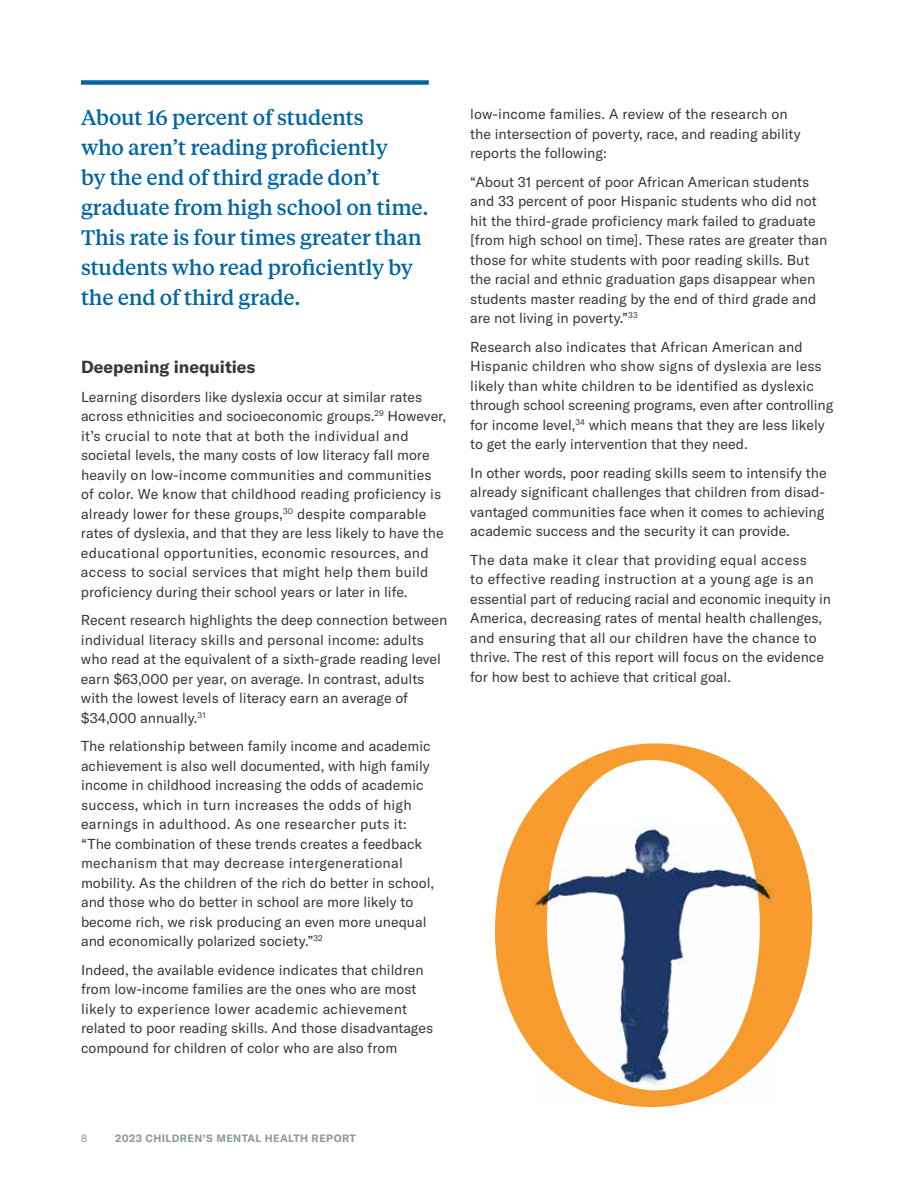
<style>
.page{position:relative;width:918px;height:1188px;background:#fff}
.page>*{position:absolute;margin:0;border:0;box-sizing:border-box;transform-origin:0 0}
.t1{font:500 21px/30px "Tiempos Text";letter-spacing:-.01em;color:#0066a3}
.t2{font:700 17.25px "GT America";color:#383839}
.t3{font:14.25px/19.5px "GT America";color:#383839}
.t4{font:700 10.5px "GT America";letter-spacing:.04em;color:#8e9c9c}
.t5{font:10.5px "GT America";color:#8e9c9c}
</style>
<div class="page">
<div style="left:81px;top:80px;width:348px;height:5px;background:#0066a3"></div>
<svg style="left:495px;top:743px;width:317px;height:306px"></svg>
<img style="left:532px;top:820px;width:244px;height:287px">
<h1 class="t1" style="left:81px;top:101px;width:349px">About 16 percent of students<br>who aren’t reading proficiently<br>by the end of third grade don’t graduate from high school on time.<br>This rate is four times greater than students who read proficiently by the end of third grade.</h1>
<p class="t2" style="left:81px;top:356px;width:176px">Deepening inequities</p>
<p class="t3" style="left:81px;top:387px;width:367px">Learning disorders like dyslexia occur at similar rates across ethnicities and socioeconomic groups.<sup>29</sup> However, it’s crucial to note that at both the individual and societal levels, the many costs of low literacy fall more heavily on low-income communities and communities of color. We know that childhood reading proficiency is already lower for these groups,<sup>30</sup> despite comparable rates of dyslexia, and that they are less likely to have the educational opportunities, economic resources, and access to social services that might help them build proficiency during their school years or later in life.</p>
<p class="t3" style="left:81px;top:610px;width:368px">Recent research highlights the deep connection between individual literacy skills and personal income: adults who read at the equivalent of a sixth-grade reading level earn $63,000 per year, on average. In contrast, adults with the lowest levels of literacy earn an average of $34,000 annually.<sup>31</sup></p>
<p class="t3" style="left:81px;top:736px;width:355px">The relationship between family income and academic achievement is also well documented, with high family income in childhood increasing the odds of academic success, which in turn increases the odds of high earnings in adulthood. As one researcher puts it: “The combination of these trends creates a feedback mechanism that may decrease intergenerational mobility. As the children of the rich do better in school, and those who do better in school are more likely to become rich, we risk producing an even more unequal and economically polarized society.”<sup>32</sup></p>
<p class="t3" style="left:81px;top:960px;width:354px">Indeed, the available evidence indicates that children from low-income families are the ones who are most likely to experience lower academic achievement related to poor reading skills. And those disadvantages compound for children of color who are also from</p>
<p class="t3" style="left:470px;top:104px;width:332px">low-income families. A review of the research on the intersection of poverty, race, and reading ability reports the following:</p>
<p class="t3" style="left:470px;top:172px;width:359px">“About 31 percent of poor African American students and 33 percent of poor Hispanic students who did not hit the third-grade proficiency mark failed to graduate [from high school on time]. These rates are greater than those for white students with poor reading skills. But the racial and ethnic graduation gaps disappear when students master reading by the end of third grade and are not living in poverty.”<sup>33</sup></p>
<p class="t3" style="left:470px;top:337px;width:365px">Research also indicates that African American and Hispanic children who show signs of dyslexia are less likely than white children to be identified as dyslexic through school screening programs, even after controlling for income level,<sup>34</sup> which means that they are less likely to get the early intervention that they need.</p>
<p class="t3" style="left:470px;top:463px;width:358px">In other words, poor reading skills seem to intensify the already significant challenges that children from disad&shy;vantaged communities face when it comes to achieving academic success and the security it can provide.</p>
<p class="t3" style="left:470px;top:550px;width:362px">The data make it clear that providing equal access<br>to effective reading instruction at a young age is an essential part of reducing racial and economic inequity in America, decreasing rates of mental health challenges, and ensuring that all our children have the chance to thrive. The rest of this report will focus on the evidence for how best to achieve that critical goal.</p>
<p class="t5" style="left:81px;top:1132px;width:8px">8</p>
<p class="t4" style="left:115px;top:1132px;width:242px">2023 CHILDREN’S MENTAL HEALTH REPORT</p>
</div>
